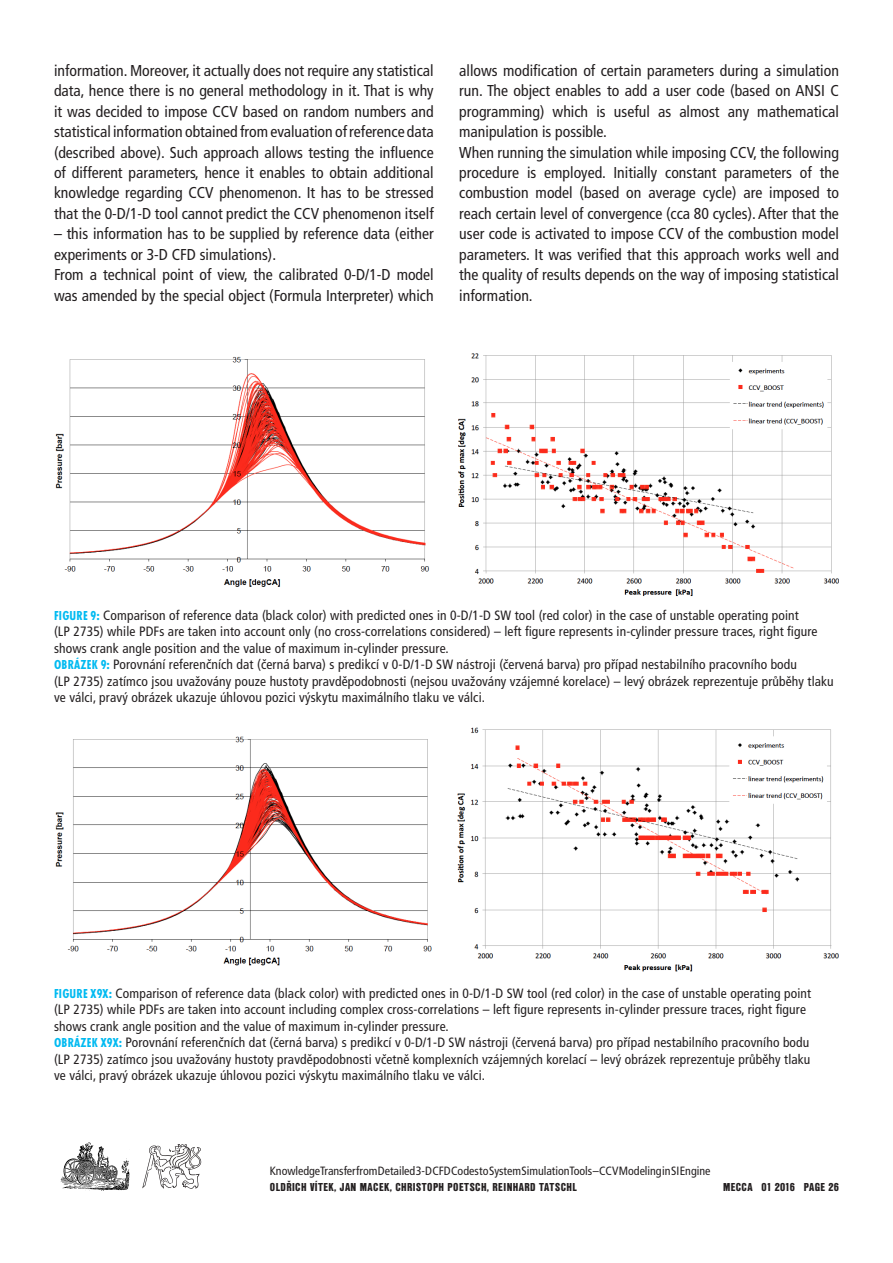
<style>
.page{position:relative;width:893px;height:1263px;background:#fff}
.page>*{position:absolute;margin:0;border:0;box-sizing:border-box;transform-origin:0 0}
._3-TEXT{font:condensed 15.75px/20.4px "Frutiger CE";color:#231f20;text-align:justify}
._4b-popiska{font:condensed 13.5px/16.5px "Frutiger CE";letter-spacing:.01em;color:#231f20}
.t1{font:condensed 12px "Frutiger CE";letter-spacing:-.005em;color:#231f20}
.t2{font:12px "Nimbus Sans DOT Blac Cond";letter-spacing:.035em;color:#231f20}
.s1{font-family:"Futura TOT";font-weight:700;color:#00baf1}
</style>
<div class="page">
<img style="left:60px;top:1142px;width:70px;height:49px">
<svg style="left:142px;top:1144px;width:59px;height:45px"></svg>
<img style="left:55px;top:356px;width:375px;height:231px">
<img style="left:458px;top:353px;width:381px;height:243px">
<img style="left:55px;top:736px;width:377px;height:230px">
<img style="left:457px;top:727px;width:382px;height:245px">
<p class="_3-TEXT" style="left:54px;top:60px;width:381px">information. Moreover, it actually does not require any statistical data, hence there is no general methodology in it. That is why it was decided to impose CCV based on random numbers and statistical information obtained from evaluation of reference data (described above). Such approach allows testing the influence of different parameters, hence it enables to obtain additional knowledge regarding CCV phenomenon. It has to be stressed that the 0-D/1-D tool cannot predict the CCV phenomenon itself</p>
<p class="_3-TEXT" style="left:54px;top:224px;width:381px">– this information has to be supplied by reference data (either experiments or 3-D CFD simulations).</p>
<p class="_3-TEXT" style="left:54px;top:265px;width:381px">From a technical point of view, the calibrated 0-D/1-D model was amended by the special object (Formula Interpreter) which</p>
<p class="_3-TEXT" style="left:459px;top:60px;width:381px">allows modification of certain parameters during a simulation run. The object enables to add a user code (based on ANSI C programming) which is useful as almost any mathematical manipulation is possible.</p>
<p class="_3-TEXT" style="left:459px;top:142px;width:381px">When running the simulation while imposing CCV, the following procedure is employed. Initially constant parameters of the combustion model (based on average cycle) are imposed to reach certain level of convergence (cca 80 cycles). After that the user code is activated to impose CCV of the combustion model parameters. It was verified that this approach works well and the quality of results depends on the way of imposing statistical information.</p>
<p class="_4b-popiska" style="left:54px;top:607px;width:765px"><span class="s1">FIGURE 9:</span> Comparison of reference data (black color) with predicted ones in 0-D/1-D SW tool (red color) in the case of unstable operating point (LP 2735) while PDFs are taken into account only (no cross-correlations considered) – left figure represents in-cylinder pressure traces, right figure shows crank angle position and the value of maximum in-cylinder pressure.</p>
<p class="_4b-popiska" style="left:54px;top:657px;width:781px"><span class="s1">OBRÁZEK 9:</span> Porovnání referenčních dat (černá barva) s predikcí v 0-D/1-D SW nástroji (červená barva) pro případ nestabilního pracovního bodu<br>(LP 2735) zatímco jsou uvažovány pouze hustoty pravděpodobnosti (nejsou uvažovány vzájemné korelace) – levý obrázek reprezentuje průběhy tlaku ve válci, pravý obrázek ukazuje úhlovou pozici výskytu maximálního tlaku ve válci.</p>
<p class="_4b-popiska" style="left:54px;top:985px;width:759px"><span class="s1">FIGURE X9X:</span> Comparison of reference data (black color) with predicted ones in 0-D/1-D SW tool (red color) in the case of unstable operating point (LP 2735) while PDFs are taken into account including complex cross-correlations – left figure represents in-cylinder pressure traces, right figure shows crank angle position and the value of maximum in-cylinder pressure.</p>
<p class="_4b-popiska" style="left:54px;top:1034px;width:758px;text-align:justify"><span class="s1">OBRÁZEK X9X:</span> Porovnání referenčních dat (černá barva) s predikcí v 0-D/1-D SW nástroji (červená barva) pro případ nestabilního pracovního bodu (LP 2735) zatímco jsou uvažovány hustoty pravděpodobnosti včetně komplexních vzájemných korelací – levý obrázek reprezentuje průběhy tlaku ve válci, pravý obrázek ukazuje úhlovou pozici výskytu maximálního tlaku ve válci.</p>
<p class="t1" style="left:270px;top:1164px;width:442px">Knowledge Transfer from Detailed 3-D CFD Codes to System Simulation Tools – CCV Modeling in SI Engine</p>
<p class="t2" style="left:270px;top:1180px;width:105px">OLDŘICH VÍTEK, JAN MACEK</p>
<p class="t2" style="left:390px;top:1180px;width:24px">, CHRISTOP</p>
<p class="t2" style="left:439px;top:1180px;width:21px">H POETSC</p>
<p class="t2" style="left:481px;top:1180px;width:70px">H, REINHARD TATSC</p>
<p class="t2" style="left:566px;top:1180px;width:10px">HL</p>
<p class="t2" style="left:723px;top:1180px;width:117px">MECCA 01 2016 PAGE 26</p>
</div>
